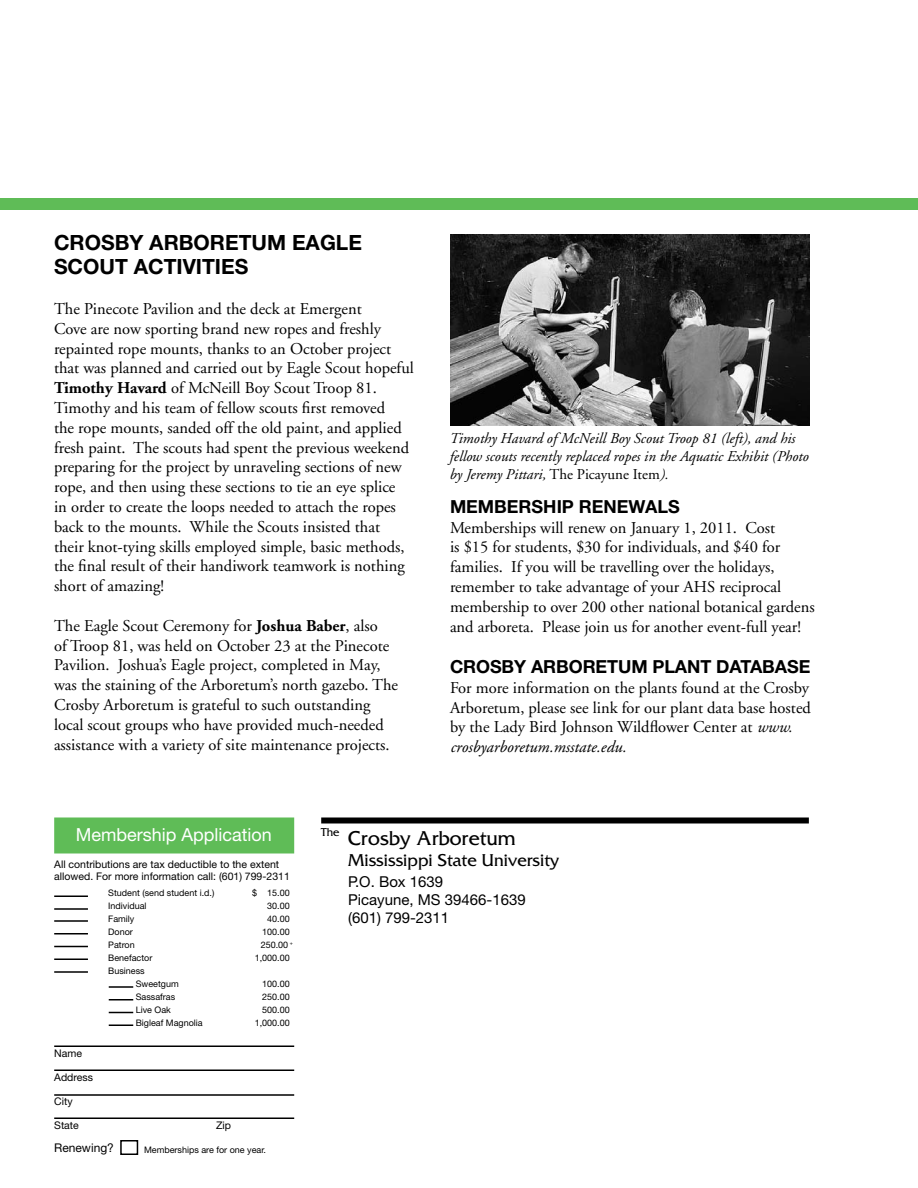
<style>
.page{position:relative;width:918px;height:1188px;background:#fff}
.page>*{position:absolute;margin:0;border:0;box-sizing:border-box;transform-origin:0 0}
.t1{font:700 21px "Helvetica Neue";color:#000}
.t2{font:21px "Friz Quadrata";color:#000}
.t3{font:700 18px "Helvetica Neue";letter-spacing:-.005em;color:#000}
.t4{font:18px "Friz Quadrata";color:#000}
.t5{font:18px "Helvetica Neue";color:#fff}
.t6{font:16.5px/19.8px "Adobe Garamond";color:#000}
.t7{font:italic 15px/18px "Adobe Garamond";color:#000}
.t8{font:15px/18px "Helvetica Neue";color:#000}
.t9{font:12px "Helvetica Neue";color:#000}
.t10{font:10.5px/12.6px "Helvetica Neue";color:#000}
.t11{font:9px/13px "Helvetica Neue";color:#000}
.s1{font-weight:700}
.s2{font-style:normal}
.s3{font-style:italic}
</style>
<div class="page">
<div style="left:0;top:198px;width:918px;height:12px;background:#5fbc57"></div>
<div style="left:54px;top:818px;width:240px;height:36px;background:#5fbc57;border:2px solid #5fbc57"></div>
<hr style="left:54px;top:896px;width:34px;height:1px;background:#000">
<hr style="left:54px;top:933px;width:34px;height:1px;background:#000">
<hr style="left:54px;top:1046px;width:240px;height:1px;background:#000">
<hr style="left:54px;top:1118px;width:240px;height:1px;background:#000">
<hr style="left:54px;top:1094px;width:240px;height:2px;background:#000">
<hr style="left:54px;top:1070px;width:240px;height:1px;background:#000">
<div style="left:120px;top:1140px;width:18px;height:15px;border:2px solid #000"></div>
<hr style="left:54px;top:946px;width:34px;height:1px;background:#000">
<hr style="left:54px;top:920px;width:34px;height:2px;background:#000">
<div style="left:321px;top:818px;width:488px;height:6px;background:#000"></div>
<hr style="left:54px;top:958px;width:34px;height:2px;background:#000">
<hr style="left:54px;top:908px;width:34px;height:2px;background:#000">
<hr style="left:54px;top:971px;width:34px;height:2px;background:#000">
<hr style="left:109px;top:986px;width:24px;height:2px;background:#000">
<svg style="left:109px;top:999px;width:24px;height:1px"></svg>
<svg style="left:109px;top:1012px;width:24px;height:1px"></svg>
<hr style="left:109px;top:1024px;width:24px;height:2px;background:#000">
<img style="left:450px;top:234px;width:360px;height:191px">
<p class="t1" style="left:54px;top:230px;width:126px">CROSBY ARBORETUM</p>
<p class="t1" style="left:292px;top:230px;width:57px">EAGLE</p>
<p class="t1" style="left:54px;top:254px;width:16px">SCOUT</p>
<p class="t1" style="left:134px;top:254px;width:13px">ACTI</p>
<p class="t1" style="left:183px;top:254px;width:25px">VITIES</p>
<p class="t6" style="left:54px;top:299px;width:361px">The Pinecote Pavilion and the deck at Emergent<br>Cove are now sporting brand new ropes and freshly repainted rope mounts, thanks to an October project that was planned and carried out by Eagle Scout hopeful <span class="s1">Timothy Havard</span> of McNeill Boy Scout Troop 81.<br>Timothy and his team of fellow scouts first removed<br>the rope mounts, sanded off the old paint, and applied fresh paint. The scouts had spent the previous weekend preparing for the project by unraveling sections of new rope, and then using these sections to tie an eye splice<br>in order to create the loops needed to attach the ropes back to the mounts. While the Scouts insisted that their knot-tying skills employed simple, basic methods, the final result of their handiwork teamwork is nothing short of amazing!</p>
<p class="t6" style="left:54px;top:616px;width:346px">The Eagle Scout Ceremony for <span class="s1">Joshua Baber</span>, also<br>of Troop 81, was held on October 23 at the Pinecote Pavilion. Joshua’s Eagle project, completed in May, was the staining of the Arboretum’s north gazebo. The Crosby Arboretum is grateful to such outstanding local scout groups who have provided much-needed assistance with a variety of site maintenance projects.</p>
<p class="t7" style="left:449px;top:429px;width:360px">Timothy Havard of McNeill Boy Scout Troop 81 (left), and his fellow scouts recently replaced ropes in the Aquatic Exhibit (Photo by Jeremy Pittari, <span class="s2">The Picayune Item</span>).</p>
<p class="t3" style="left:450px;top:495px;width:232px">MEMBERSHIP RENEWALS</p>
<p class="t6" style="left:450px;top:518px;width:366px">Memberships will renew on January 1, 2011. Cost<br>is $15 for students, $30 for individuals, and $40 for families. If you will be travelling over the holidays, remember to take advantage of your AHS reciprocal membership to over 200 other national botanical gardens and arboreta. Please join us for another event-full year!</p>
<p class="t3" style="left:450px;top:655px;width:362px">CROSBY ARBORETUM PLANT DATABASE</p>
<p class="t6" style="left:450px;top:678px;width:362px">For more information on the plants found at the Crosby Arboretum, please see link for our plant data base hosted by the Lady Bird Johnson Wildflower Center at <span class="s3">www. crosbyarboretum.msstate.edu.</span></p>
<p class="t5" style="left:76px;top:824px;width:198px">Membership Application</p>
<p class="t10" style="left:54px;top:858px;width:237px">All contributions are tax deductible to the extent allowed. For more information call: (601) 799-2311</p>
<p class="t11" style="left:108px;top:886px;width:108px">Student (send student i.d.)</p>
<p class="t11" style="left:252px;top:886px;width:39px">$ 15.00</p>
<p class="t11" style="left:108px;top:899px;width:40px">Individual</p>
<p class="t11" style="left:267px;top:899px;width:24px">30.00</p>
<p class="t11" style="left:108px;top:912px;width:28px">Family</p>
<p class="t11" style="left:267px;top:912px;width:24px">40.00</p>
<p class="t11" style="left:108px;top:925px;width:26px">Donor</p>
<p class="t11" style="left:262px;top:925px;width:29px">100.00</p>
<p class="t11" style="left:108px;top:938px;width:28px">Patron</p>
<p class="t11" style="left:261px;top:938px;width:34px">250.00 <sup>+</sup></p>
<p class="t11" style="left:108px;top:951px;width:46px">Benefactor</p>
<p class="t11" style="left:255px;top:951px;width:37px">1,000.00</p>
<p class="t11" style="left:136px;top:964px;width:45px;text-indent:-28px">Business<br>Sweetgum</p>
<p class="t11" style="left:262px;top:977px;width:29px">100.00</p>
<p class="t11" style="left:136px;top:990px;width:41px">Sassafras</p>
<p class="t11" style="left:262px;top:990px;width:29px">250.00</p>
<p class="t11" style="left:136px;top:1003px;width:37px">Live Oak</p>
<p class="t11" style="left:262px;top:1003px;width:29px">500.00</p>
<p class="t11" style="left:136px;top:1016px;width:68px">Bigleaf Magnolia</p>
<p class="t11" style="left:255px;top:1016px;width:37px">1,000.00</p>
<p class="t10" style="left:54px;top:1046px;width:29px">Name</p>
<p class="t10" style="left:54px;top:1070px;width:40px">Address</p>
<p class="t10" style="left:54px;top:1094px;width:20px">City</p>
<p class="t10" style="left:54px;top:1118px;width:26px">State</p>
<p class="t10" style="left:216px;top:1118px;width:16px">Zip</p>
<p class="t9" style="left:54px;top:1141px;width:61px">Renewing?</p>
<p class="t11" style="left:144px;top:1143px;width:124px">Memberships are for one year.</p>
<p class="t2" style="left:321px;top:826px;width:196px"><sup>The</sup> Crosby Arboretum</p>
<p class="t4" style="left:348px;top:851px;width:212px">Mississippi State University</p>
<p class="t8" style="left:348px;top:872px;width:179px">P.O. Box 1639<br>Picayune, MS 39466-1639 (601) 799-2311</p>
</div>
